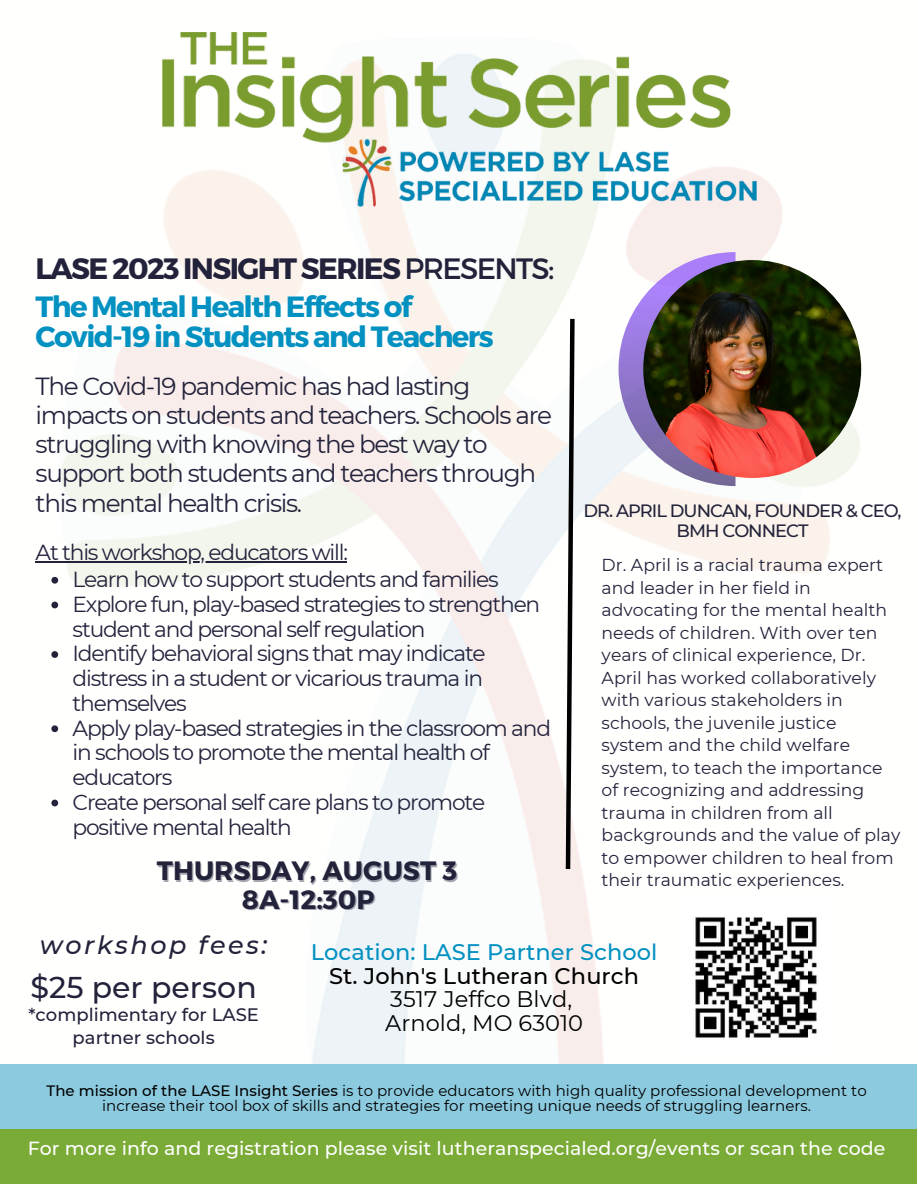
<style>
.page{position:relative;width:918px;height:1188px;background:#fff}
.page>*{position:absolute;margin:0;border:0;box-sizing:border-box;transform-origin:0 0}
.t1{font:500 30px "Montserrat";color:#22223b}
.t2{font:700 29.4px "Montserrat";letter-spacing:-.055em;color:#22223b}
.t3{font:700 29.25px/30.3px "Montserrat";letter-spacing:-.055em;color:#0391c1}
.t4{font:700 26.55px/28.2px "Montserrat";letter-spacing:.005em;color:#22223b;text-align:center}
.t5{font:italic 500 25.5px "Montserrat";letter-spacing:.1em;color:#22223b}
.t6{font:24.75px/29.2px "Montserrat";letter-spacing:-.055em;color:#22223b}
.t7{font:22.5px/23.7px "Montserrat";letter-spacing:.005em;color:#000}
.t8{font:500 22.5px "Montserrat";letter-spacing:.005em;color:#0391c1}
.t9{font:500 22.5px "Montserrat";letter-spacing:.005em;color:#000}
.t10{font:21.75px/24.8px "Montserrat";letter-spacing:-.055em;color:#22223b}
.t11{font:500 18.9px "Montserrat";letter-spacing:.005em;color:#fff}
.t12{font:500 18px/22.5px "Montserrat";color:#22223b;text-align:center}
.t13{font:500 17.85px/20.1px "Montserrat";letter-spacing:-.055em;color:#22223b;text-align:center}
.t14{font:17.25px/22.5px "Montserrat";color:#22223b}
.t15{font:15px/15.8px "Montserrat";letter-spacing:.005em;color:#000;text-align:center}
.s1{font-weight:400}
.s2{font-weight:500}
</style>
<div class="page">
<img style="left:0;top:174px;width:917px;height:1010px">
<svg style="left:619px;top:252px;width:117px;height:234px"></svg>
<img style="left:643px;top:260px;width:218px;height:218px;border-radius:50%">
<img style="left:162px;top:32px;width:594px;height:175px">
<svg style="left:563px;top:314px;width:14px;height:560px"></svg>
<div style="left:0;top:1125px;width:917px;height:58px;background:#7aab36"></div>
<div style="left:0;top:1064px;width:917px;height:64px;background:#8ccadf"></div>
<img style="left:679px;top:901px;width:154px;height:154px">
<svg style="left:51px;top:577px;width:7px;height:7px"></svg>
<svg style="left:51px;top:602px;width:7px;height:6px"></svg>
<svg style="left:51px;top:651px;width:7px;height:7px"></svg>
<svg style="left:51px;top:725px;width:7px;height:7px"></svg>
<svg style="left:51px;top:800px;width:7px;height:6px"></svg>
<hr style="left:36px;top:561px;width:311px;height:1px;background:#22223b">
<h2 class="t2" style="left:35px;top:250px;width:521px">LASE 2023 INSIGHT SERIES <span class="s1">PRESENTS:</span></h2>
<h3 class="t3" style="left:36px;top:290px;width:460px">The Mental Health Effects of<br>Covid-19 in Students and Teachers</h3>
<h3 class="t6" style="left:36px;top:371px;width:518px">The Covid-19 pandemic has had lasting impacts on students and teachers. Schools are struggling with knowing the best way to support both students and teachers through this mental health crisis.</h3>
<p class="t10" style="left:36px;top:540px;width:314px">At this workshop, educators will:</p>
<p class="t13" style="left:583px;top:501px;width:320px">DR. APRIL DUNCAN, FOUNDER &amp; CEO,<br>BMH CONNECT</p>
<p class="t14" style="left:602px;top:554px;width:300px">Dr. April is a racial trauma expert and leader in her field in advocating for the mental health needs of children. With over ten years of clinical experience, Dr.<br>April has worked collaboratively with various stakeholders in schools, the juvenile justice system and the child welfare system, to teach the importance of recognizing and addressing trauma in children from all backgrounds and the value of play to empower children to heal from their traumatic experiences.</p>
<p class="t10" style="left:73px;top:567px;width:480px">Learn how to support students and families Explore fun, play-based strategies to strengthen student and personal self regulation<br>Identify behavioral signs that may indicate distress in a student or vicarious trauma in themselves<br>Apply play-based strategies in the classroom and in schools to promote the mental health of educators<br>Create personal self care plans to promote positive mental health</p>
<h3 class="t4" style="left:157px;top:856px;width:302px">THURSDAY, AUGUST 3<br>8A-12:30P</h3>
<h3 class="t5" style="left:40px;top:929px;width:229px">workshop fees:</h3>
<h1 class="t1" style="left:31px;top:968px;width:228px">$25 per person</h1>
<p class="t12" style="left:28px;top:1003px;width:232px">*complimentary for LASE partner schools</p>
<h3 class="t8" style="left:311px;top:938px;width:348px">Location: LASE Partner School</h3>
<h3 class="t9" style="left:329px;top:962px;width:311px">St. John's Lutheran Church</h3>
<h3 class="t7" style="left:385px;top:987px;width:200px">3517 Jeffco Blvd,<br>Arnold, MO 63010</h3>
<p class="t15" style="left:47px;top:1082px;width:822px"><span class="s2">The mission of the LASE Insight Series</span> is to provide educators with high quality professional development to increase their tool box of skills and strategies for meeting unique needs of struggling learners.</p>
<p class="t11" style="left:28px;top:1137px;width:859px">For more info and registration please visit lutheranspecialed.org/events or scan the code</p>
</div>
